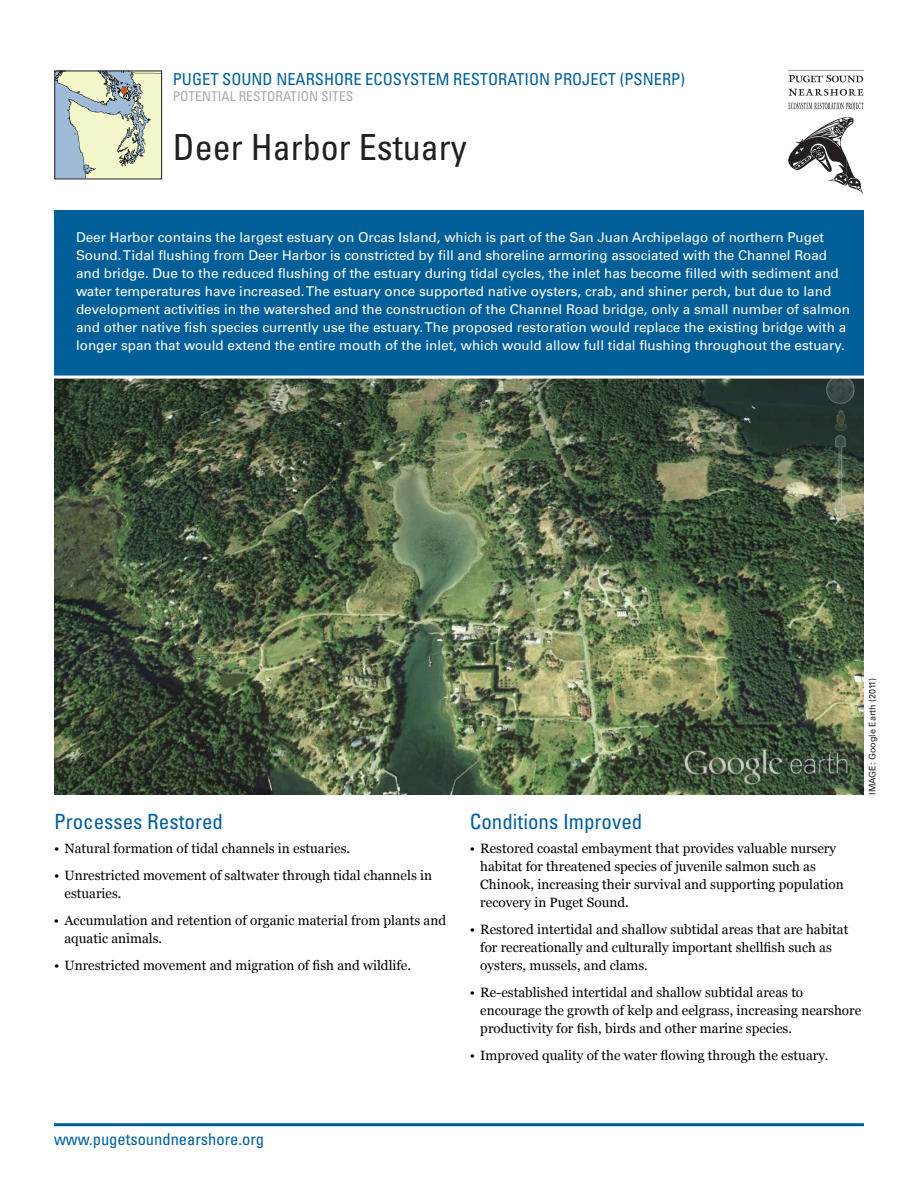
<style>
.page{position:relative;width:918px;height:1188px;background:#fff}
.page>*{position:absolute;margin:0;border:0;box-sizing:border-box;transform-origin:0 0}
.Page_Title{font:condensed 36px "Univers LT Std";color:#231f20}
.t1{font:condensed 21px "Univers LT Std";color:#005f99}
.t2{font:condensed 16.5px "Univers LT Std";color:#005f99}
.t3{font:13.5px/18px "Georgia";color:#000}
.TEXT_blue_box{font:13.5px/18px "Univers LT Std";color:#fff}
.t4{font:condensed 13.5px "Univers LT Std";color:#a8a9ad}
.Source{font:9px "Univers LT Std";color:#231f20}
</style>
<div class="page">
<img style="left:54px;top:379px;width:810px;height:416px">
<img style="left:684px;top:748px;width:165px;height:38px">
<svg style="left:788px;top:117px;width:76px;height:77px"></svg>
<svg style="left:788px;top:70px;width:76px;height:12px"></svg>
<svg style="left:788px;top:89px;width:75px;height:7px"></svg>
<svg style="left:788px;top:102px;width:76px;height:9px"></svg>
<hr style="left:54px;top:1123px;width:810px;height:3px;background:#005f99">
<div style="left:54px;top:211px;width:810px;height:166px;background:#005f99"></div>
<hr style="left:52px;top:376px;width:814px;height:3px;background:#fff">
<img style="left:56px;top:73px;width:104px;height:104px">
<div style="left:54px;top:71px;width:108px;height:108px;border:1px solid #231f20"></div>
<p class="t2" style="left:173px;top:69px;width:514px">PUGET SOUND NEARSHORE ECOSYSTEM RESTORATION PROJECT (PSNERP)</p>
<p class="t4" style="left:173px;top:88px;width:182px">POTENTIAL RESTORATION SITES</p>
<p class="Page_Title" style="left:173px;top:124px;width:295px">Deer Harbor Estuary</p>
<p class="TEXT_blue_box" style="left:76px;top:228px;width:776px">Deer Harbor contains the largest estuary on Orcas Island, which is part of the San Juan Archipelago of northern Puget Sound. Tidal flushing from Deer Harbor is constricted by fill and shoreline armoring associated with the Channel Road and bridge. Due to the reduced flushing of the estuary during tidal cycles, the inlet has become filled with sediment and water temperatures have increased. The estuary once supported native oysters, crab, and shiner perch, but due to land development activities in the watershed and the construction of the Channel Road bridge, only a small number of salmon and other native fish species currently use the estuary. The proposed restoration would replace the existing bridge with a longer span that would extend the entire mouth of the inlet, which would allow full tidal flushing throughout the estuary.</p>
<h2 class="t1" style="left:54px;top:808px;width:171px">Processes Restored</h2>
<h2 class="t1" style="left:470px;top:808px;width:174px">Conditions Improved</h2>
<p class="Source" style="left:867px;top:795px;width:119px;rotate:-90deg">IMAGE: Google Earth (2011)</p>
<p class="t3" style="left:54px;top:840px;width:298px">• Natural formation of tidal channels in estuaries.</p>
<p class="t3" style="left:64px;top:867px;width:369px;text-indent:-10px">• Unrestricted movement of saltwater through tidal channels in estuaries.</p>
<p class="t3" style="left:64px;top:912px;width:383px;text-indent:-11px">• Accumulation and retention of organic material from plants and aquatic animals.</p>
<p class="t3" style="left:54px;top:957px;width:359px">• Unrestricted movement and migration of fish and wildlife.</p>
<p class="t3" style="left:480px;top:840px;width:365px;text-indent:-10px">• Restored coastal embayment that provides valuable nursery habitat for threatened species of juvenile salmon such as Chinook, increasing their survival and supporting population recovery in Puget Sound.</p>
<p class="t3" style="left:480px;top:921px;width:370px;text-indent:-10px">• Restored intertidal and shallow subtidal areas that are habitat for recreationally and culturally important shellfish such as oysters, mussels, and clams.</p>
<p class="t3" style="left:480px;top:984px;width:382px;text-indent:-10px">• Re-established intertidal and shallow subtidal areas to encourage the growth of kelp and eelgrass, increasing nearshore productivity for fish, birds and other marine species.</p>
<p class="t3" style="left:470px;top:1047px;width:360px">• Improved quality of the water flowing through the estuary.</p>
<p class="t2" style="left:54px;top:1128px;width:212px">www.pugetsoundnearshore.org</p>
</div>
